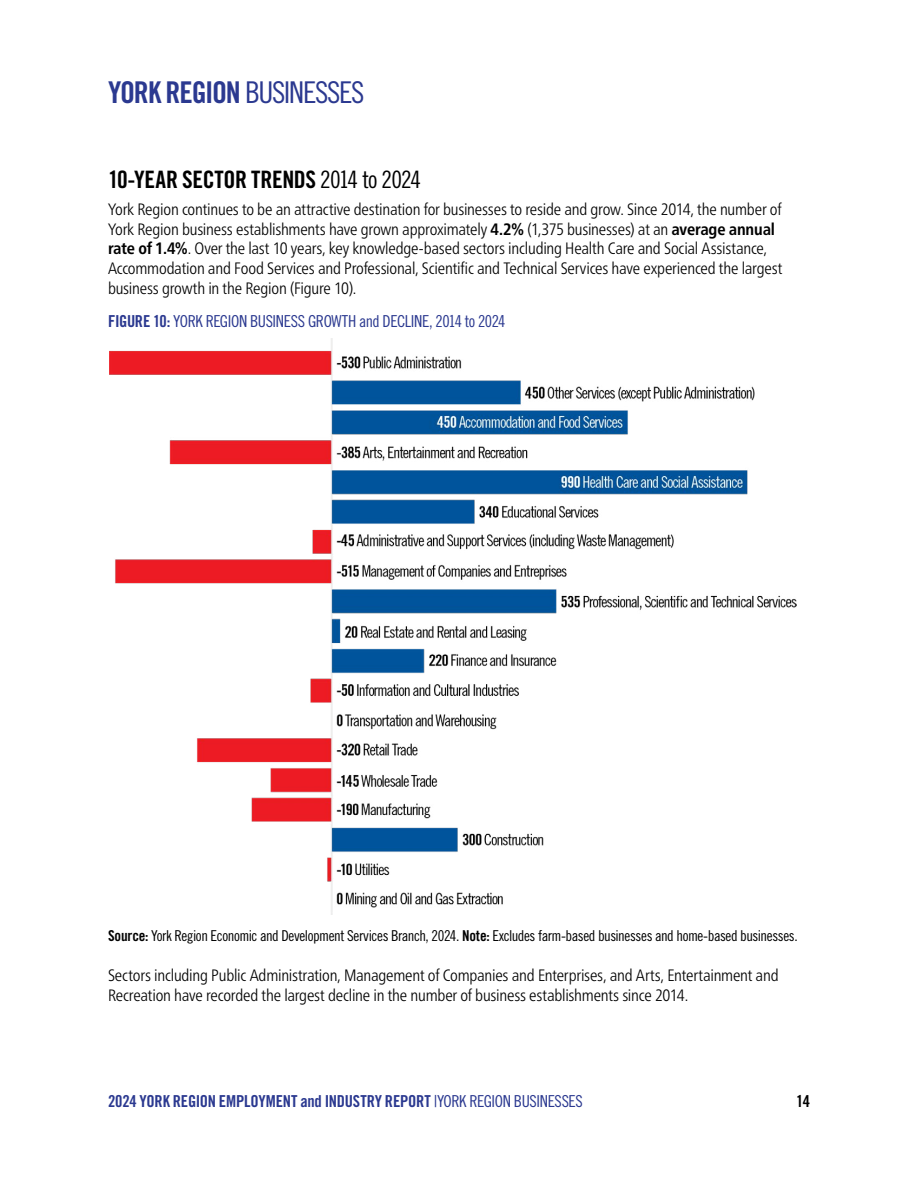
<style>
.page{position:relative;width:918px;height:1188px;background:#fff}
.page>*{position:absolute;margin:0;border:0;box-sizing:border-box;transform-origin:0 0}
.t1{font:30px "Trade Gothic LT Pro Bd Cn 20";letter-spacing:-.04em;color:#2b3990}
.subHeading{font:24px "Trade Gothic LT Pro Bd Cn 20";letter-spacing:-.01em;color:#000}
.t2{font:300 condensed 16.5px/19.8px "Frutiger Neue LT Pro";letter-spacing:-.015em;color:#000}
.t3{font:16.5px "Trade Gothic LT Pro Bd Cn 20";letter-spacing:-.01em;color:#2b3990}
.figure_Table{font:16.5px "Trade Gothic LT Pro Cn 18";letter-spacing:-.025em;color:#2b3990}
.t4{font:16.5px "Trade Gothic LT Pro Bd Cn 20";color:#000}
.t5{font:15px "Trade Gothic LT Pro Cn 18";letter-spacing:-.03em;color:#000}
.s1{font-family:"Trade Gothic LT Pro Cn 18"}
.s2{font-weight:700}
.s3{font-family:"Trade Gothic LT Pro Bd Cn 20"}
</style>
<div class="page">
<img style="left:110px;top:338px;width:686px;height:576px">
<h1 class="t1" style="left:108px;top:74px;width:258px">YORK REGION <span class="s1">BUSINESSES</span></h1>
<h2 class="subHeading" style="left:108px;top:165px;width:314px">10-YEAR SECTOR TRENDS <span class="s1">2014 to 2024</span></h2>
<p class="t2" style="left:108px;top:199px;width:676px">York Region continues to be an attractive destination for businesses to reside and grow. Since 2014, the number of York Region business establishments have grown approximately <span class="s2">4.2%</span> (1,375 businesses) at an <span class="s2">average annual rate of 1.4%</span>. Over the last 10 years, key knowledge-based sectors including Health Care and Social Assistance, Accommodation and Food Services and Professional, Scientific and Technical Services have experienced the largest business growth in the Region (Figure 10).</p>
<h4 class="figure_Table" style="left:108px;top:311px;width:399px"><span class="s3">FIGURE 10:</span> YORK REGION BUSINESS GROWTH and DECLINE, 2014 to 2024</h4>
<p class="t5" style="left:108px;top:927px;width:691px"><span class="s3">Source:</span> York Region Economic and Development Services Branch, 2024. <span class="s3">Note:</span> Excludes farm-based businesses and home-based businesses.</p>
<p class="t2" style="left:108px;top:965px;width:672px">Sectors including Public Administration, Management of Companies and Enterprises, and Arts, Entertainment and<br>Recreation have recorded the largest decline in the number of business establishments since 2014.</p>
<p class="t3" style="left:108px;top:1091px;width:476px">2024 YORK REGION EMPLOYMENT and INDUSTRY REPORT <span class="s1">|YORK REGION BUSINESSES</span></p>
<p class="t4" style="left:796px;top:1091px;width:15px">14</p>
</div>
